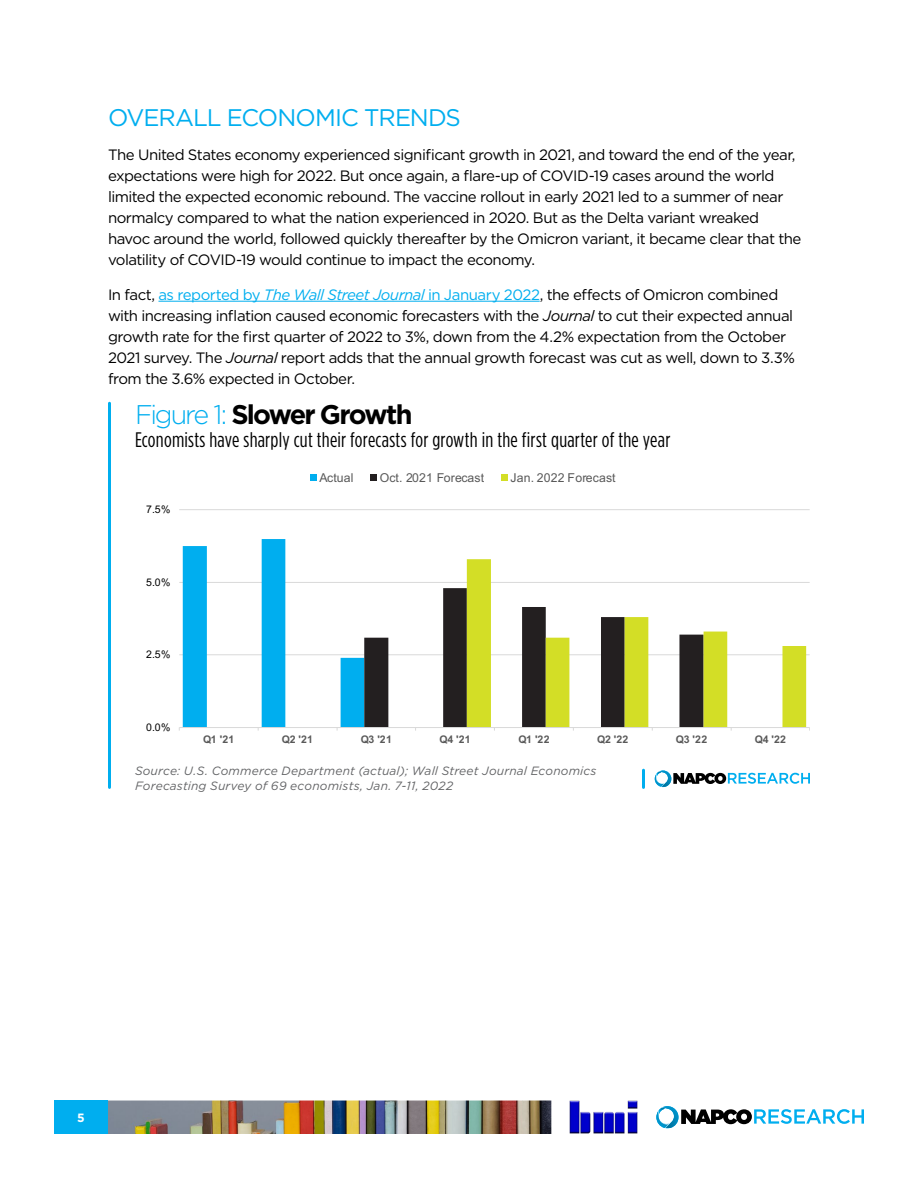
<style>
.page{position:relative;width:918px;height:1188px;background:#fff}
.page>*{position:absolute;margin:0;border:0;box-sizing:border-box;transform-origin:0 0}
.t1{font:700 27px "Gotham";letter-spacing:-.07em;color:#000}
.t2{font:24px "Gotham";letter-spacing:-.045em;color:#00aeef}
.t3{font:21px "Gotham Condensed";letter-spacing:.01em;color:#000}
.t4{font:15px/21px "Gotham";letter-spacing:-.035em;color:#000}
.t5{font:12.3px "Arial";letter-spacing:.015em;color:#595959}
.t6{font:italic 12px/14.4px "Gotham";letter-spacing:.015em;color:#636466}
.t7{font:700 12px "Gotham";color:#fff}
.t8{font:700 10.5px "Arial";color:#595959}
.t9{font:10.5px "Arial";color:#000}
.s1{color:#00aeef}
.s2{font-style:italic;color:#00aeef}
.s3{font-style:italic}
.s4{font-weight:300;color:#00aeef}
</style>
<div class="page">
<div style="left:54px;top:1101px;width:54px;height:33px;background:#00aeef"></div>
<svg style="left:656px;top:1106px;width:208px;height:22px"></svg>
<img style="left:108px;top:1101px;width:443px;height:33px">
<img style="left:570px;top:1101px;width:68px;height:33px">
<hr style="left:158px;top:301px;width:382px;height:1px;background:#00aeef">
<hr style="left:179px;top:654px;width:631px;height:1px;background:#d9d9d9">
<hr style="left:179px;top:582px;width:631px;height:1px;background:#d9d9d9">
<hr style="left:179px;top:509px;width:631px;height:1px;background:#d9d9d9">
<svg style="left:364px;top:588px;width:103px;height:139px"></svg>
<svg style="left:467px;top:559px;width:339px;height:168px"></svg>
<hr style="left:179px;top:727px;width:631px;height:1px;background:#d9d9d9">
<svg style="left:179px;top:539px;width:185px;height:192px"></svg>
<svg style="left:310px;top:475px;width:6px;height:6px"></svg>
<svg style="left:371px;top:475px;width:6px;height:6px"></svg>
<div style="left:501px;top:475px;width:7px;height:6px;background:#d3de26"></div>
<hr style="left:642px;top:770px;width:3px;height:17px;background:#00aeef">
<svg style="left:655px;top:771px;width:155px;height:16px"></svg>
<hr style="left:108px;top:403px;width:3px;height:384px;background:#00aeef">
<h2 class="t2" style="left:108px;top:102px;width:355px">OVERALL ECONOMIC TRENDS</h2>
<p class="t4" style="left:108px;top:144px;width:695px">The United States economy experienced significant growth in 2021, and toward the end of the year, expectations were high for 2022. But once again, a flare-up of COVID-19 cases around the world limited the expected economic rebound. The vaccine rollout in early 2021 led to a summer of near normalcy compared to what the nation experienced in 2020. But as the Delta variant wreaked havoc around the world, followed quickly thereafter by the Omicron variant, it became clear that the volatility of COVID-19 would continue to impact the economy.</p>
<p class="t4" style="left:108px;top:284px;width:688px">In fact, <span class="s1">as reported by</span> <span class="s2">The Wall Street Journal</span> <span class="s1">in January 2022</span>, the effects of Omicron combined with increasing inflation caused economic forecasters with the <span class="s3">Journal</span> to cut their expected annual growth rate for the first quarter of 2022 to 3%, down from the 4.2% expectation from the October 2021 survey. The <span class="s3">Journal</span> report adds that the annual growth forecast was cut as well, down to 3.3% from the 3.6% expected in October.</p>
<h1 class="t1" style="left:135px;top:397px;width:279px"><span class="s4">Figure 1:</span> Slower Growth</h1>
<h3 class="t3" style="left:135px;top:427px;width:537px">Economists have sharply cut their forecasts for growth in the first quarter of the year</h3>
<p class="t9" style="left:146px;top:502px;width:26px">7.5%</p>
<p class="t9" style="left:146px;top:575px;width:26px">5.0%</p>
<p class="t9" style="left:146px;top:647px;width:26px">2.5%</p>
<p class="t9" style="left:146px;top:720px;width:26px">0.0%</p>
<p class="t5" style="left:319px;top:469px;width:36px">Actual</p>
<p class="t5" style="left:380px;top:469px;width:106px">Oct. 2021 Forecast</p>
<p class="t5" style="left:511px;top:469px;width:107px">Jan. 2022 Forecast</p>
<p class="t8" style="left:203px;top:732px;width:33px">Q1 '21</p>
<p class="t8" style="left:282px;top:732px;width:33px">Q2 '21</p>
<p class="t8" style="left:361px;top:732px;width:33px">Q3 '21</p>
<p class="t8" style="left:440px;top:732px;width:33px">Q4 '21</p>
<p class="t8" style="left:518px;top:732px;width:33px">Q1 '22</p>
<p class="t8" style="left:597px;top:732px;width:33px">Q2 '22</p>
<p class="t8" style="left:676px;top:732px;width:33px">Q3 '22</p>
<p class="t8" style="left:755px;top:732px;width:33px">Q4 '22</p>
<p class="t6" style="left:135px;top:763px;width:463px">Source: U.S. Commerce Department (actual); Wall Street Journal Economics<br>Forecasting Survey of 69 economists, Jan. 7-11, 2022</p>
<p class="t7" style="left:77px;top:1110px;width:9px">5</p>
</div>
